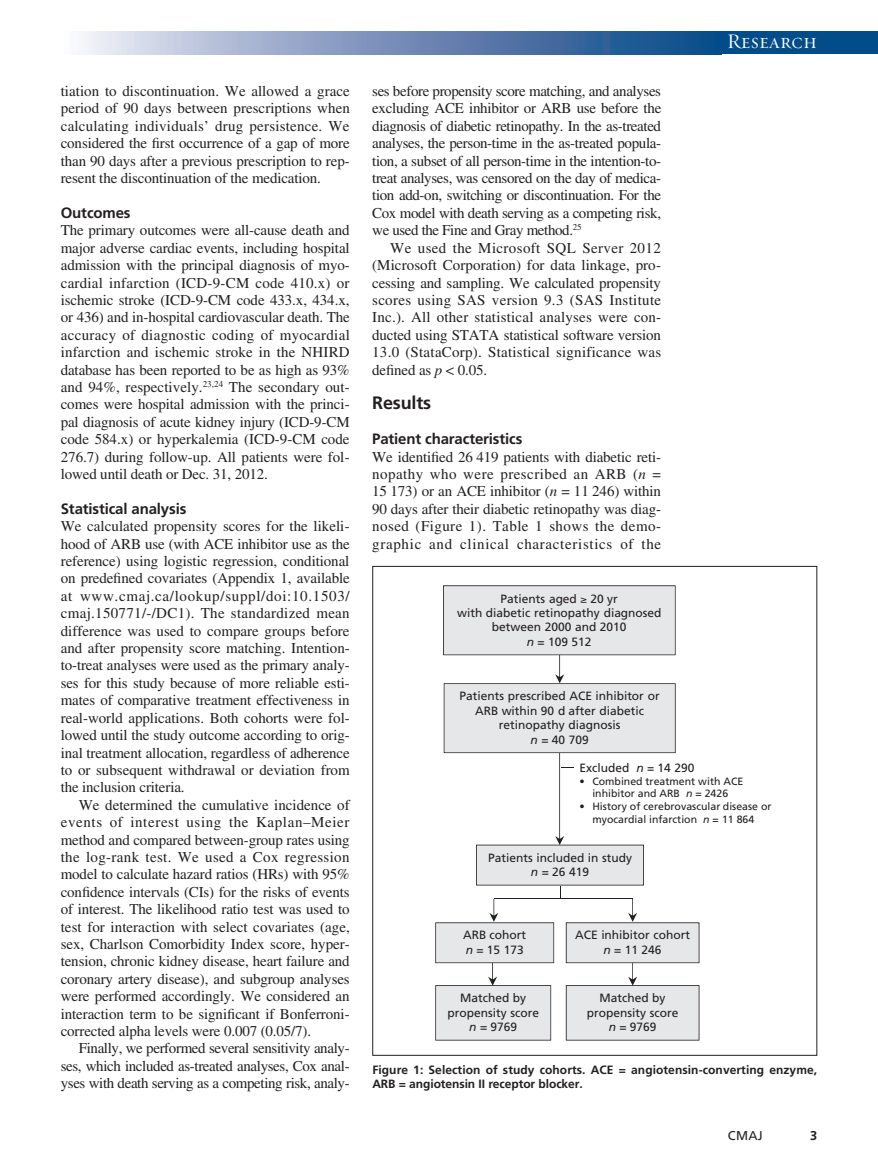
<style>
.page{position:relative;width:878px;height:1175px;background:#fff}
.page>*{position:absolute;margin:0;border:0;box-sizing:border-box;transform-origin:0 0}
.t1{font:21px "Requiem Display HTF Small Caps";letter-spacing:.005em;color:#fff}
.t2{font:700 18px "Frutiger LT Std";letter-spacing:-.01em;color:#231f20}
.PJ{font:15px/17.4px "Times LT Std";letter-spacing:-.01em;color:#231f20;text-align:justify}
.t3{font:700 15px "Frutiger LT Std";letter-spacing:-.01em;color:#231f20}
.t4{font:12.75px "Frutiger LT Std";color:#231f20}
.t5{font:700 12.75px "Frutiger LT Std";color:#231f20}
.t6{font:12px/14.4px "Frutiger LT Std";color:#231f20;text-align:center}
.Fig_caption{font:700 12px/14.2px "Frutiger LT Std";letter-spacing:.005em;color:#231f20}
.t7{font:10.5px/12.5px "Frutiger LT Std";color:#231f20;text-align:center}
.s1{font-style:italic}
</style>
<div class="page">
<svg style="left:82px;top:32px;width:633px;height:22px"></svg>
<div style="left:715px;top:32px;width:163px;height:22px;background:#014c89"></div>
<svg style="left:435px;top:585px;width:264px;height:455px"></svg>
<p class="PJ" style="left:61px;top:82px;width:290px">tiation to discontinuation. We allowed a grace period of 90 days between prescriptions when calculating individuals’ drug persistence. We considered the first occurrence of a gap of more than 90 days after a previous prescription to rep&shy;resent the discontinuation of the medication.</p>
<h2 class="t3" style="left:61px;top:204px;width:71px">Outcomes</h2>
<p class="PJ" style="left:61px;top:221px;width:290px">The primary outcomes were all-cause death and major adverse cardiac events, including hospital admission with the principal diagnosis of myo&shy;cardial infarction (ICD-9-CM code 410.x) or ischemic stroke (ICD-9-CM code 433.x, 434.x, or 436) and in-hospital cardiovascular death. The accuracy of diagnostic coding of myocardial infarction and ischemic stroke in the NHIRD database has been reported to be as high as 93% and 94%, respectively.<sup>23,24</sup> The secondary out&shy;comes were hospital admission with the princi&shy;pal diagnosis of acute kidney injury (ICD-9-CM code 584.x) or hyperkalemia (ICD-9-CM code 276.7) during follow-up. All patients were fol&shy;lowed until death or Dec. 31, 2012.</p>
<h2 class="t3" style="left:61px;top:500px;width:127px">Statistical analysis</h2>
<p class="PJ" style="left:61px;top:517px;width:290px">We calculated propensity scores for the likeli&shy;hood of ARB use (with ACE inhibitor use as the reference) using logistic regression, conditional on predefined covariates (Appendix 1, available at www.cmaj.ca/lookup/suppl/doi:10.1503/ cmaj.150771/-/DC1). The standardized mean difference was used to compare groups before and after propensity score matching. Intention&shy;to-treat analyses were used as the primary analy&shy;ses for this study because of more reliable esti&shy;mates of comparative treatment effectiveness in real-world applications. Both cohorts were fol&shy;lowed until the study outcome according to orig&shy;inal treatment allocation, regardless of adherence to or subsequent withdrawal or deviation from the inclusion criteria.</p>
<p class="PJ" style="left:61px;top:796px;width:290px;text-indent:18px">We determined the cumulative incidence of events of interest using the Kaplan–Meier method and compared between-group rates using the log-rank test. We used a Cox regression model to calculate hazard ratios (HRs) with 95% confidence intervals (CIs) for the risks of events of interest. The likelihood ratio test was used to test for interaction with select covariates (age, sex, Charlson Comorbidity Index score, hyper&shy;tension, chronic kidney disease, heart failure and coronary artery disease), and subgroup analyses were performed accordingly. We considered an interaction term to be significant if Bonferroni&shy;corrected alpha levels were 0.007 (0.05/7).</p>
<p class="PJ" style="left:61px;top:1039px;width:290px;text-indent:18px">Finally, we performed several sensitivity analy&shy;ses, which included as-treated analyses, Cox anal&shy;yses with death serving as a competing risk, analy-</p>
<p class="PJ" style="left:372px;top:82px;width:290px">ses before propensity score matching, and analyses excluding ACE inhibitor or ARB use before the diagnosis of diabetic retinopathy. In the as-treated analyses, the person-time in the as-treated popula&shy;tion, a subset of all person-time in the intention-to&shy;treat analyses, was censored on the day of medica&shy;tion add-on, switching or discontinuation. For the Cox model with death serving as a competing risk, we used the Fine and Gray method.<sup>25</sup></p>
<p class="PJ" style="left:372px;top:239px;width:290px;text-indent:18px">We used the Microsoft SQL Server 2012 (Microsoft Corporation) for data linkage, pro&shy;cessing and sampling. We calculated propensity scores using SAS version 9.3 (SAS Institute Inc.). All other statistical analyses were con&shy;ducted using STATA statistical software version 13.0 (StataCorp). Statistical significance was defined as <span class="s1">p</span> &lt; 0.05.</p>
<h1 class="t2" style="left:372px;top:392px;width:60px">Results</h1>
<h2 class="t3" style="left:372px;top:430px;width:152px">Patient characteristics</h2>
<p class="PJ" style="left:372px;top:448px;width:290px">We identified 26 419 patients with diabetic reti&shy;nopathy who were prescribed an ARB (<span class="s1">n</span> = 15 173) or an ACE inhibitor (<span class="s1">n</span> = 11 246) within 90 days after their diabetic retinopathy was diag&shy;nosed (Figure 1). Table 1 shows the demo&shy;graphic and clinical characteristics of the</p>
<p class="t6" style="left:457px;top:591px;width:206px">Patients aged ≥ 20 yr<br>with diabetic retinopathy diagnosed between 2000 and 2010<br><span class="s1">n</span> = 109 512</p>
<h1 class="t1" style="left:726px;top:29px;width:92px">Research</h1>
<p class="t6" style="left:459px;top:689px;width:202px">Patients prescribed ACE inhibitor or<br>ARB within 90 d after diabetic retinopathy diagnosis<br><span class="s1">n</span> = 40 709</p>
<p class="t6" style="left:579px;top:760px;width:116px">Excluded <span class="s1">n</span> = 14 290</p>
<p class="t7" style="left:579px;top:775px;width:165px">• Combined treatment with ACE inhibitor and ARB <span class="s1">n</span> = 2426</p>
<p class="t7" style="left:579px;top:800px;width:193px">• History of cerebrovascular disease or myocardial infarction <span class="s1">n</span> = 11 864</p>
<p class="t6" style="left:488px;top:850px;width:145px">Patients included in study <span class="s1">n</span> = 26 419</p>
<p class="t6" style="left:463px;top:928px;width:65px;text-align:left">ARB cohort <span class="s1">n</span> = 15 173</p>
<p class="t6" style="left:575px;top:928px;width:116px">ACE inhibitor cohort <span class="s1">n</span> = 11 246</p>
<p class="t6" style="left:447px;top:991px;width:93px">Matched by propensity score <span class="s1">n</span> = 9769</p>
<p class="t6" style="left:586px;top:991px;width:93px">Matched by propensity score <span class="s1">n</span> = 9769</p>
<p class="Fig_caption" style="left:372px;top:1062px;width:446px">Figure 1: Selection of study cohorts. ACE = angiotensin-converting enzyme,<br>ARB = angiotensin II receptor blocker.</p>
<p class="t4" style="left:727px;top:1127px;width:36px">CMAJ</p>
<p class="t5" style="left:810px;top:1127px;width:9px">3</p>
</div>
